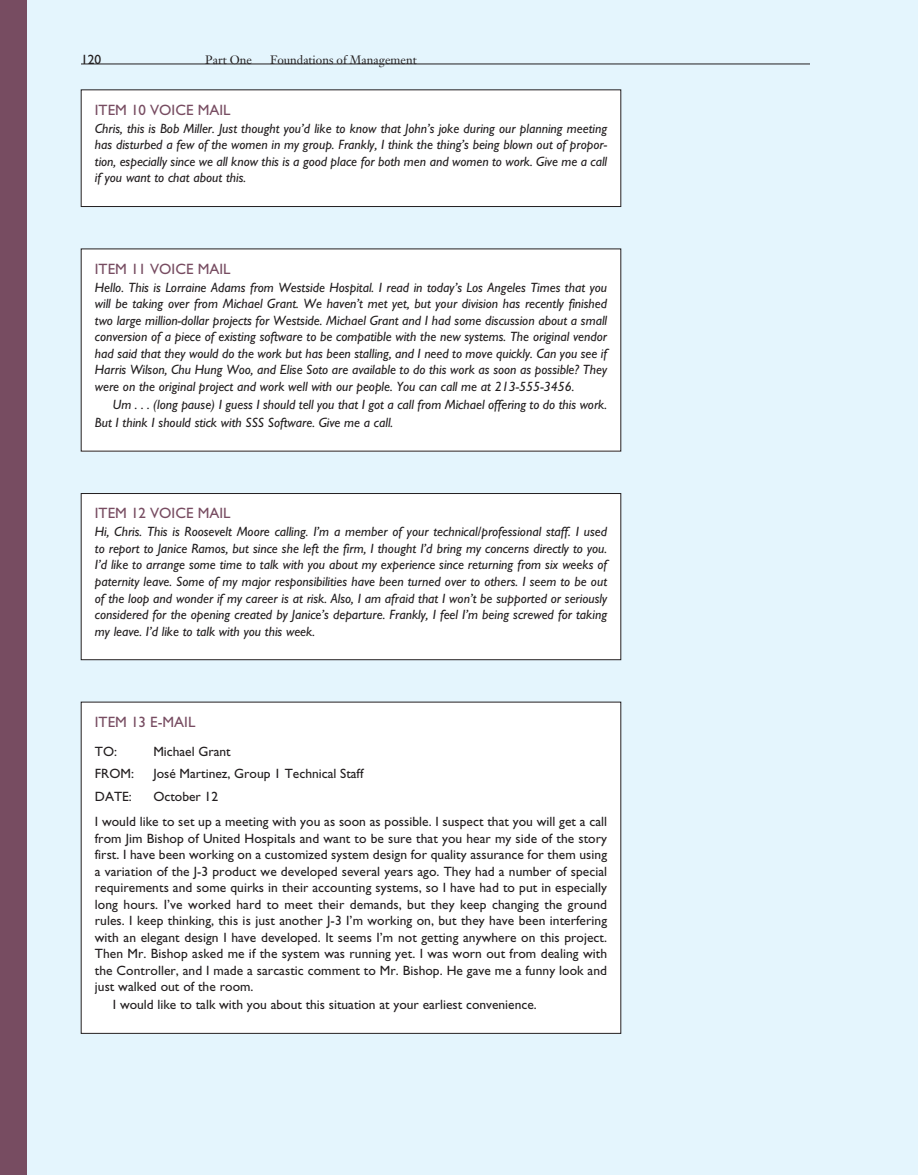
<style>
.page{position:relative;width:918px;height:1175px;background:#fff}
.page>*{position:absolute;margin:0;border:0;box-sizing:border-box;transform-origin:0 0}
.t1{font:15px "Gill Sans";color:#774c61}
.t2{font:italic 13.5px/16.5px "Gill Sans";color:#231f20;text-align:justify}
.t3{font:13.5px/16.5px "Gill Sans";color:#231f20}
.t4{font:12px "Janson Text";color:#231f20}
</style>
<div class="page">
<div style="left:0;top:0;width:918px;height:1174px;background:#e4f5fd"></div>
<div style="left:0;top:0;width:27px;height:1174px;background:#774c61"></div>
<hr style="left:81px;top:64px;width:729px;height:1px;background:#231f20">
<div style="left:81px;top:90px;width:540px;height:116px;background:#fff"></div>
<div style="left:81px;top:90px;width:540px;height:117px;border:1px solid #231f20"></div>
<div style="left:81px;top:249px;width:540px;height:202px;background:#fff"></div>
<div style="left:81px;top:493px;width:540px;height:166px;background:#fff"></div>
<div style="left:81px;top:493px;width:540px;height:167px;border:1px solid #231f20"></div>
<div style="left:81px;top:702px;width:540px;height:331px;background:#fff"></div>
<p class="t3" style="left:81px;top:52px;width:22px">120</p>
<p class="t4" style="left:205px;top:55px;width:48px">Part One</p>
<p class="t4" style="left:270px;top:55px;width:148px">Foundations of Management</p>
<p class="t1" style="left:95px;top:105px;width:137px">ITEM 10 VOICE MAIL</p>
<p class="t2" style="left:95px;top:121px;width:514px">Chris, this is Bob Miller. Just thought you’d like to know that John’s joke during our planning meeting has disturbed a few of the women in my group. Frankly, I think the thing’s being blown out of propor&shy;tion, especially since we all know this is a good place for both men and women to work. Give me a call if you want to chat about this.</p>
<p class="t1" style="left:95px;top:264px;width:137px">ITEM 11 VOICE MAIL</p>
<p class="t2" style="left:95px;top:280px;width:514px">Hello. This is Lorraine Adams from Westside Hospital. I read in today’s Los Angeles Times that you will be taking over from Michael Grant. We haven’t met yet, but your division has recently finished two large million-dollar projects for Westside. Michael Grant and I had some discussion about a small conversion of a piece of existing software to be compatible with the new systems. The original vendor had said that they would do the work but has been stalling, and I need to move quickly. Can you see if Harris Wilson, Chu Hung Woo, and Elise Soto are available to do this work as soon as possible? They were on the original project and work well with our people. You can call me at 213-555-3456.</p>
<p class="t2" style="left:95px;top:397px;width:514px;line-height:18px;text-indent:18px">Um . . . (long pause) I guess I should tell you that I got a call from Michael offering to do this work.<br>But I think I should stick with SSS Software. Give me a call.</p>
<p class="t1" style="left:95px;top:508px;width:137px">ITEM 12 VOICE MAIL</p>
<p class="t2" style="left:95px;top:525px;width:514px">Hi, Chris. This is Roosevelt Moore calling. I’m a member of your technical/professional staff. I used to report to Janice Ramos, but since she left the firm, I thought I’d bring my concerns directly to you.<br>I’d like to arrange some time to talk with you about my experience since returning from six weeks of paternity leave. Some of my major responsibilities have been turned over to others. I seem to be out of the loop and wonder if my career is at risk. Also, I am afraid that I won’t be supported or seriously considered for the opening created by Janice’s departure. Frankly, I feel I’m being screwed for taking my leave. I’d like to talk with you this week.</p>
<p class="t1" style="left:95px;top:717px;width:102px">ITEM 13 E-MAIL</p>
<p class="t3" style="left:95px;top:744px;width:24px">TO:</p>
<p class="t3" style="left:153px;top:744px;width:79px">Michael Grant</p>
<p class="t3" style="left:95px;top:766px;width:41px">FROM:</p>
<p class="t3" style="left:153px;top:766px;width:212px">José Martinez, Group 1 Technical Staff</p>
<p class="t3" style="left:95px;top:789px;width:38px">DATE:</p>
<p class="t3" style="left:95px;top:784px;width:514px;line-height:25.5px;text-indent:59px">October 12<br>I would like to set up a meeting with you as soon as possible. I suspect that you will get a call</p>
<p class="t3" style="left:95px;top:831px;width:514px;text-align:justify">from Jim Bishop of United Hospitals and want to be sure that you hear my side of the story first. I have been working on a customized system design for quality assurance for them using a variation of the J-3 product we developed several years ago. They had a number of special requirements and some quirks in their accounting systems, so I have had to put in especially long hours. I’ve worked hard to meet their demands, but they keep changing the ground rules. I keep thinking, this is just another J-3 I’m working on, but they have been interfering with an elegant design I have developed. It seems I’m not getting anywhere on this project.<br>Then Mr. Bishop asked me if the system was running yet. I was worn out from dealing with the Controller, and I made a sarcastic comment to Mr. Bishop. He gave me a funny look and just walked out of the room.</p>
<p class="t3" style="left:113px;top:997px;width:425px">I would like to talk with you about this situation at your earliest convenience.</p>
</div>
